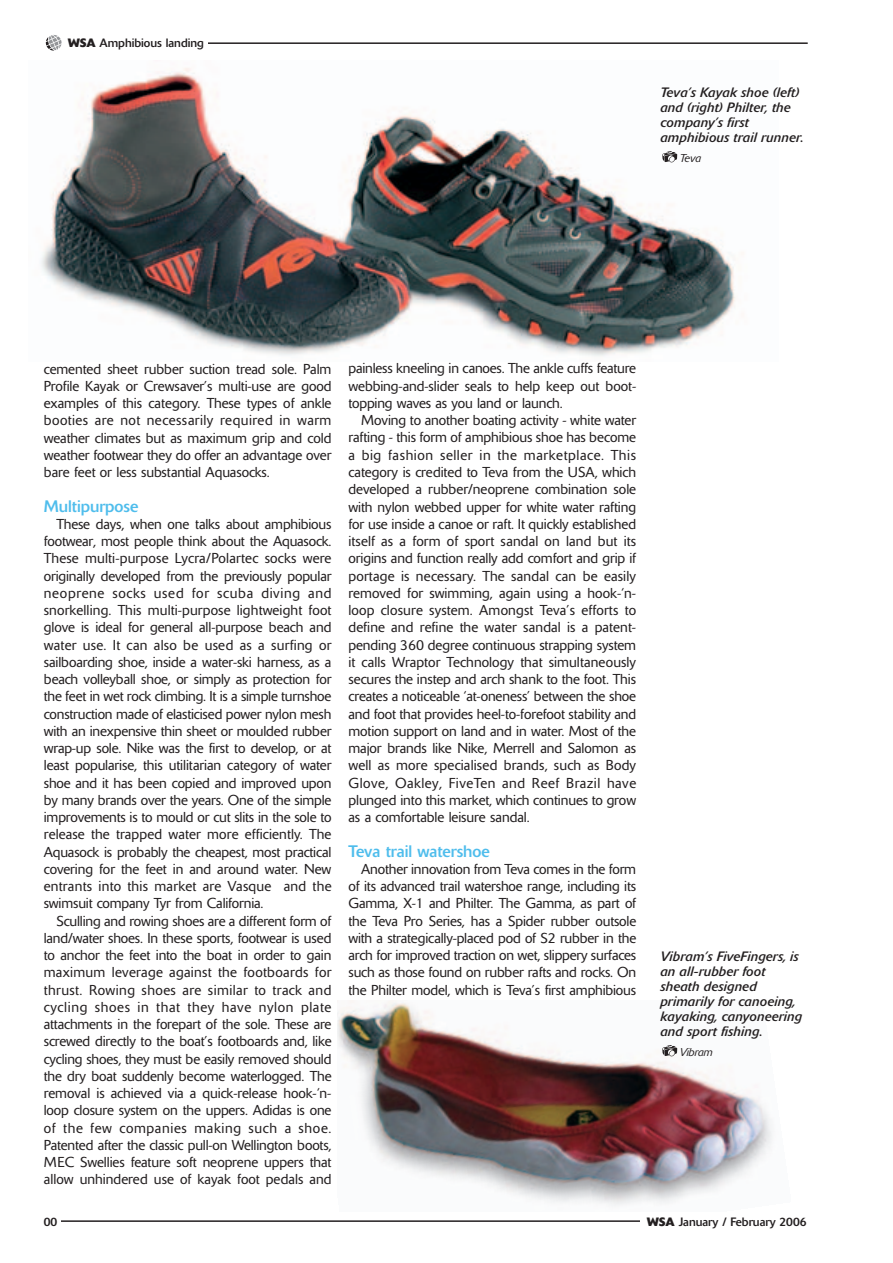
<style>
.page{position:relative;width:893px;height:1263px;background:#fff}
.page>*{position:absolute;margin:0;border:0;box-sizing:border-box;transform-origin:0 0}
.t1{font:16.5px "Delta";color:#4fbdec}
.t2{font:300 14.25px/17.2px "Delta";letter-spacing:-.005em;color:#231f20;text-align:justify}
.t3{font:italic 13.5px/15px "Delta";color:#231f20}
.t4{font:12px "Delta";color:#231f20}
.t5{font:italic 300 11.25px "Delta";color:#231f20}
.s1{font-weight:700}
</style>
<div class="page">
<hr style="left:42px;top:1220px;width:766px;height:2px;background:#231f20">
<hr style="left:85px;top:42px;width:723px;height:2px;background:#231f20">
<div style="left:42px;top:1215px;width:19px;height:16px;background:#fff"></div>
<div style="left:641px;top:1215px;width:167px;height:16px;background:#fff"></div>
<div style="left:66px;top:37px;width:142px;height:15px;background:#fff"></div>
<svg style="left:46px;top:35px;width:16px;height:16px"></svg>
<img style="left:337px;top:1000px;width:435px;height:206px">
<img style="left:41px;top:68px;width:695px;height:288px">
<svg style="left:662px;top:1045px;width:15px;height:11px"></svg>
<svg style="left:662px;top:151px;width:15px;height:11px"></svg>
<p class="t4" style="left:68px;top:38px;width:138px"><span class="s1">WSA</span> Amphibious landing</p>
<p class="t3" style="left:660px;top:86px;width:145px">Teva’s Kayak shoe (left) and (right) Philter, the company’s first amphibious trail runner.</p>
<p class="t5" style="left:680px;top:154px;width:23px">Teva</p>
<p class="t2" style="left:44px;top:361px;width:289px">cemented sheet rubber suction tread sole. Palm Profile Kayak or Crewsaver’s multi-use are good examples of this category. These types of ankle booties are not necessarily required in warm weather climates but as maximum grip and cold weather footwear they do offer an advantage over bare feet or less substantial Aquasocks.</p>
<p class="t1" style="left:44px;top:500px;width:96px">Multipurpose</p>
<p class="t2" style="left:44px;top:517px;width:289px;text-indent:13px">These days, when one talks about amphibious footwear, most people think about the Aquasock.<br>These multi-purpose Lycra/Polartec socks were originally developed from the previously popular neoprene socks used for scuba diving and snorkelling. This multi-purpose lightweight foot glove is ideal for general all-purpose beach and water use. It can also be used as a surfing or sailboarding shoe, inside a water-ski harness, as a beach volleyball shoe, or simply as protection for the feet in wet rock climbing. It is a simple turnshoe construction made of elasticised power nylon mesh with an inexpensive thin sheet or moulded rubber wrap-up sole. Nike was the first to develop, or at least popularise, this utilitarian category of water shoe and it has been copied and improved upon by many brands over the years. One of the simple improvements is to mould or cut slits in the sole to release the trapped water more efficiently. The Aquasock is probably the cheapest, most practical covering for the feet in and around water. New entrants into this market are Vasque and the swimsuit company Tyr from California.</p>
<p class="t2" style="left:44px;top:913px;width:289px;text-indent:13px">Sculling and rowing shoes are a different form of land/water shoes. In these sports, footwear is used to anchor the feet into the boat in order to gain maximum leverage against the footboards for thrust. Rowing shoes are similar to track and cycling shoes in that they have nylon plate attachments in the forepart of the sole. These are screwed directly to the boat’s footboards and, like cycling shoes, they must be easily removed should the dry boat suddenly become waterlogged. The removal is achieved via a quick-release hook-‘n&shy;loop closure system on the uppers. Adidas is one of the few companies making such a shoe.<br>Patented after the classic pull-on Wellington boots, MEC Swellies feature soft neoprene uppers that allow unhindered use of kayak foot pedals and</p>
<p class="t2" style="left:348px;top:361px;width:289px">painless kneeling in canoes. The ankle cuffs feature webbing-and-slider seals to help keep out boot&shy;topping waves as you land or launch.</p>
<p class="t2" style="left:348px;top:413px;width:289px;text-indent:13px">Moving to another boating activity - white water rafting - this form of amphibious shoe has become a big fashion seller in the marketplace. This category is credited to Teva from the USA, which developed a rubber/neoprene combination sole with nylon webbed upper for white water rafting for use inside a canoe or raft. It quickly established itself as a form of sport sandal on land but its origins and function really add comfort and grip if portage is necessary. The sandal can be easily removed for swimming, again using a hook-‘n&shy;loop closure system. Amongst Teva’s efforts to define and refine the water sandal is a patent&shy;pending 360 degree continuous strapping system it calls Wraptor Technology that simultaneously secures the instep and arch shank to the foot. This creates a noticeable ‘at-oneness’ between the shoe and foot that provides heel-to-forefoot stability and motion support on land and in water. Most of the major brands like Nike, Merrell and Salomon as well as more specialised brands, such as Body Glove, Oakley, FiveTen and Reef Brazil have plunged into this market, which continues to grow as a comfortable leisure sandal.</p>
<p class="t1" style="left:348px;top:845px;width:143px">Teva trail watershoe</p>
<p class="t2" style="left:348px;top:862px;width:289px;text-indent:13px">Another innovation from Teva comes in the form of its advanced trail watershoe range, including its Gamma, X-1 and Philter. The Gamma, as part of the Teva Pro Series, has a Spider rubber outsole with a strategically-placed pod of S2 rubber in the arch for improved traction on wet, slippery surfaces such as those found on rubber rafts and rocks. On the Philter model, which is Teva’s first amphibious</p>
<p class="t3" style="left:660px;top:950px;width:144px">Vibram’s FiveFingers, is an all-rubber foot sheath designed primarily for canoeing, kayaking, canyoneering and sport fishing.</p>
<p class="t5" style="left:680px;top:1048px;width:35px">Vibram</p>
<p class="t4" style="left:44px;top:1217px;width:15px">00</p>
<p class="t4" style="left:647px;top:1217px;width:161px"><span class="s1">WSA</span> January / February 2006</p>
</div>
